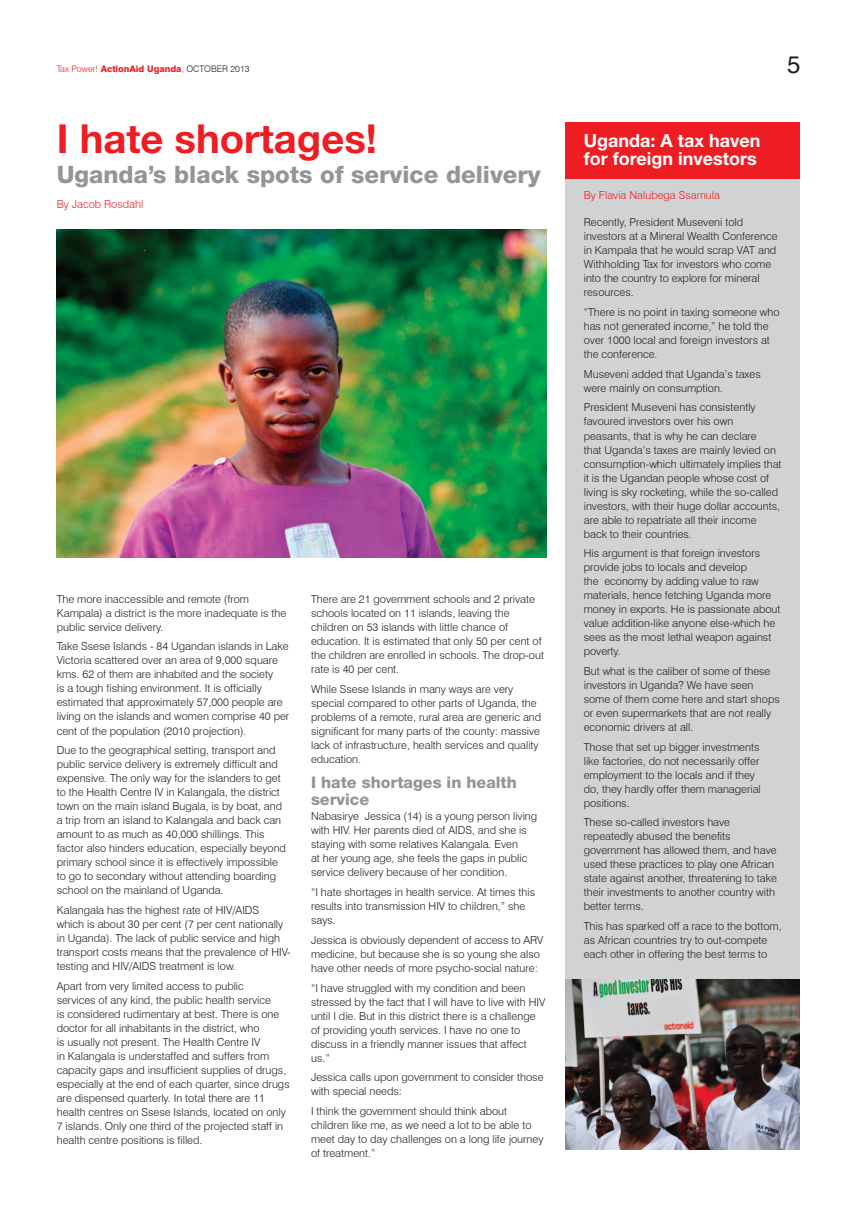
<style>
.page{position:relative;width:851px;height:1208px;background:#fff}
.page>*{position:absolute;margin:0;border:0;box-sizing:border-box;transform-origin:0 0}
.t1{font:700 40px "Helvetica Neue";color:#ee1d23}
.t2{font:800 24px "Helvetica Neue";color:#939598}
.t3{font:24px "Helvetica";color:#231f20}
.t4{font:700 18px/18px "Helvetica Neue";color:#fff}
.t5{font:800 16px/17px "Helvetica Neue";color:#939598}
.t6{font:300 11px/14px "Swiss 721 BT";color:#231f20}
.t7{font:300 11px "Swiss 721 BT";color:#ee1f23}
.t8{font:800 9px "Swiss 721 BT";color:#ee1d23}
.s1{font-weight:300}
.s2{font-weight:300;color:#231f20}
</style>
<div class="page">
<img style="left:56px;top:230px;width:490px;height:328px">
<div style="left:565px;top:122px;width:234px;height:1027px;background:#d1d2d4"></div>
<div style="left:565px;top:122px;width:234px;height:57px;background:#ee1d23"></div>
<img style="left:565px;top:979px;width:234px;height:170px">
<p class="t8" style="left:57px;top:64px;width:194px"><span class="s1">Tax Power!</span> ActionAid Uganda<span class="s1">,</span> <span class="s2">OCTOBER 2013</span></p>
<h2 class="t3" style="left:786px;top:50px;width:15px">5</h2>
<h1 class="t1" style="left:57px;top:114px;width:321px">I hate shortages!</h1>
<h2 class="t2" style="left:57px;top:160px;width:485px">Uganda’s black spots of service delivery</h2>
<p class="t7" style="left:57px;top:198px;width:88px">By Jacob Rosdahl</p>
<p class="t6" style="left:57px;top:592px;width:231px">The more inaccessible and remote (from<br>Kampala) a district is the more inadequate is the public service delivery.</p>
<p class="t6" style="left:57px;top:639px;width:234px">Take Ssese Islands - 84 Ugandan islands in Lake Victoria scattered over an area of 9,000 square kms. 62 of them are inhabited and the society<br>is a tough fishing environment. It is officially estimated that approximately 57,000 people are living on the islands and women comprise 40 per cent of the population (2010 projection).</p>
<p class="t6" style="left:57px;top:743px;width:231px">Due to the geographical setting, transport and public service delivery is extremely difficult and expensive. The only way for the islanders to get to the Health Centre IV in Kalangala, the district town on the main island Bugala, is by boat, and a trip from an island to Kalangala and back can amount to as much as 40,000 shillings. This factor also hinders education, especially beyond primary school since it is effectively impossible to go to secondary without attending boarding school on the mainland of Uganda.</p>
<p class="t6" style="left:57px;top:903px;width:235px">Kalangala has the highest rate of HIV/AIDS<br>which is about 30 per cent (7 per cent nationally in Uganda). The lack of public service and high transport costs means that the prevalence of HIV&shy;testing and HIV/AIDS treatment is low.</p>
<p class="t6" style="left:57px;top:978px;width:234px">Apart from very limited access to public<br>services of any kind, the public health service<br>is considered rudimentary at best. There is one doctor for all inhabitants in the district, who<br>is usually not present. The Health Centre IV<br>in Kalangala is understaffed and suffers from capacity gaps and insufficient supplies of drugs, especially at the end of each quarter, since drugs are dispensed quarterly. In total there are 11 health centres on Ssese Islands, located on only 7 islands. Only one third of the projected staff in health centre positions is filled.</p>
<p class="t6" style="left:311px;top:592px;width:234px">There are 21 government schools and 2 private schools located on 11 islands, leaving the children on 53 islands with little chance of education. It is estimated that only 50 per cent of the children are enrolled in schools. The drop-out rate is 40 per cent.</p>
<p class="t6" style="left:311px;top:681px;width:231px">While Ssese Islands in many ways are very special compared to other parts of Uganda, the problems of a remote, rural area are generic and significant for many parts of the county: massive lack of infrastructure, health services and quality education.</p>
<h3 class="t5" style="left:311px;top:773px;width:207px">I hate shortages in health service</h3>
<p class="t6" style="left:311px;top:809px;width:228px">Nabasirye Jessica (14) is a young person living with HIV. Her parents died of AIDS, and she is staying with some relatives Kalangala. Even<br>at her young age, she feels the gaps in public service delivery because of her condition.</p>
<p class="t6" style="left:311px;top:885px;width:225px">“I hate shortages in health service. At times this results into transmission HIV to children,” she says.</p>
<p class="t6" style="left:311px;top:932px;width:234px">Jessica is obviously dependent of access to ARV medicine, but because she is so young she also have other needs of more psycho-social nature:</p>
<p class="t6" style="left:311px;top:980px;width:236px">“I have struggled with my condition and been stressed by the fact that I will have to live with HIV until I die. But in this district there is a challenge of providing youth services. I have no one to discuss in a friendly manner issues that affect us.”</p>
<p class="t6" style="left:311px;top:1070px;width:234px">Jessica calls upon government to consider those with special needs:</p>
<p class="t6" style="left:311px;top:1104px;width:234px">I think the government should think about children like me, as we need a lot to be able to meet day to day challenges on a long life journey of treatment.”</p>
<h3 class="t4" style="left:583px;top:131px;width:178px">Uganda: A tax haven for foreign investors</h3>
<p class="t7" style="left:583px;top:188px;width:138px">By Flavia Nalubega Ssamula</p>
<p class="t6" style="left:583px;top:215px;width:195px">Recently, President Museveni told investors at a Mineral Wealth Conference in Kampala that he would scrap VAT and Withholding Tax for investors who come into the country to explore for mineral resources.</p>
<p class="t6" style="left:583px;top:305px;width:197px">“There is no point in taxing someone who has not generated income,” he told the over 1000 local and foreign investors at the conference.</p>
<p class="t6" style="left:583px;top:367px;width:178px">Museveni added that Uganda’s taxes were mainly on consumption.</p>
<p class="t6" style="left:583px;top:400px;width:199px">President Museveni has consistently favoured investors over his own peasants, that is why he can declare<br>that Uganda’s taxes are mainly levied on consumption-which ultimately implies that it is the Ugandan people whose cost of living is sky rocketing, while the so-called investors, with their huge dollar accounts, are able to repatriate all their income back to their countries.</p>
<p class="t6" style="left:583px;top:546px;width:198px">His argument is that foreign investors provide jobs to locals and develop<br>the economy by adding value to raw materials, hence fetching Uganda more money in exports. He is passionate about value addition-like anyone else-which he sees as the most lethal weapon against poverty.</p>
<p class="t6" style="left:583px;top:664px;width:197px">But what is the caliber of some of these investors in Uganda? We have seen some of them come here and start shops or even supermarkets that are not really economic drivers at all.</p>
<p class="t6" style="left:583px;top:739px;width:179px">Those that set up bigger investments like factories, do not necessarily offer employment to the locals and if they do, they hardly offer them managerial positions.</p>
<p class="t6" style="left:583px;top:815px;width:194px">These so-called investors have repeatedly abused the benefits government has allowed them, and have used these practices to play one African state against another, threatening to take their investments to another country with better terms.</p>
<p class="t6" style="left:583px;top:919px;width:199px">This has sparked off a race to the bottom, as African countries try to out-compete each other in offering the best terms to</p>
</div>
